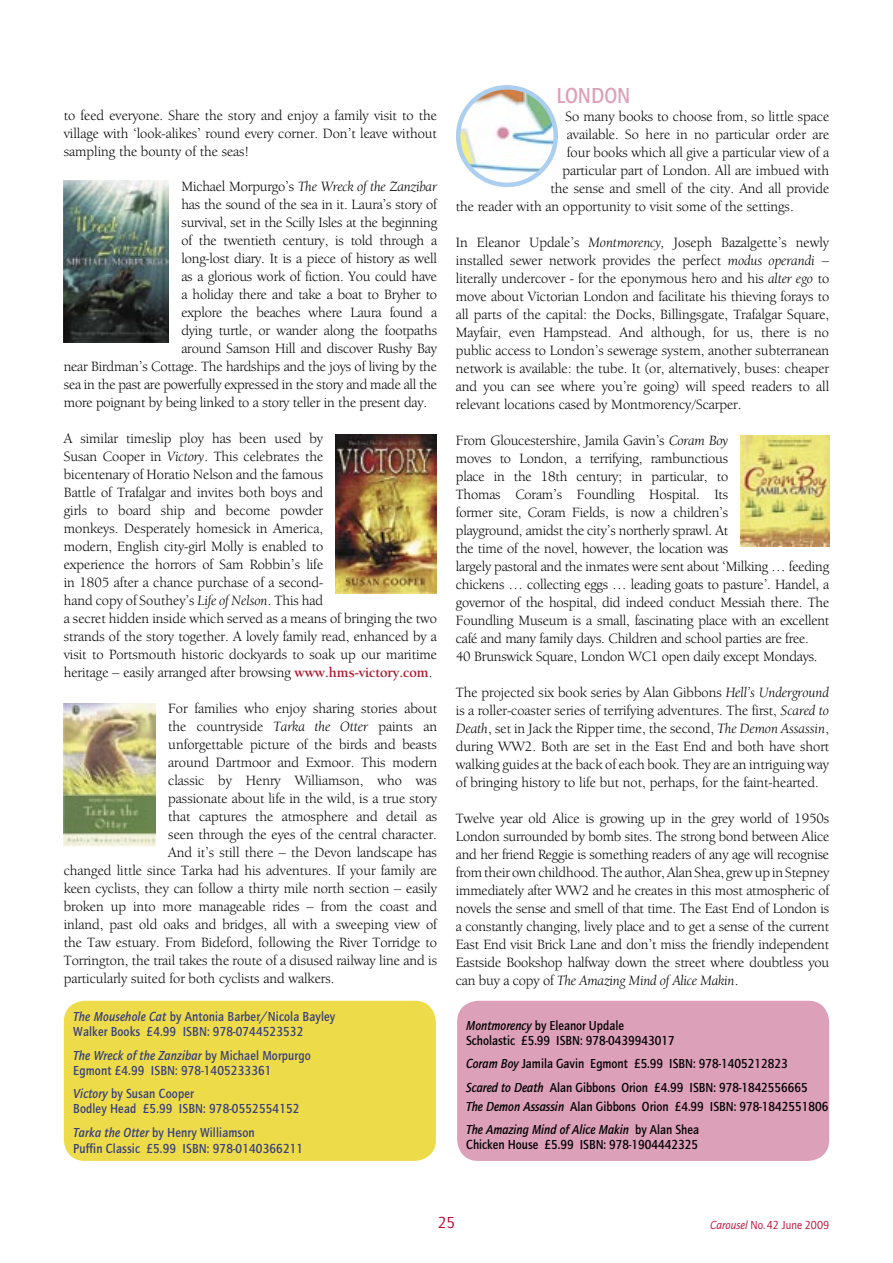
<style>
.page{position:relative;width:893px;height:1263px;background:#fff}
.page>*{position:absolute;margin:0;border:0;box-sizing:border-box;transform-origin:0 0}
.t1{font:700 22.5px "Quay Itc T";color:#dda0b9;scale:.9 1}
.t2{font:16.5px "Quay Itc T";color:#bd002b}
.t3{font:14.7px/18px "Berkeley Oldstyle IT Cby BT";color:#000;text-align:justify}
.t4{font:italic 14.7px "Berkeley Oldstyle IT Cby BT";letter-spacing:-.01em;color:#000}
.t5{font:700 13.5px/23.5px "Quay Itc T";color:#000;scale:.9 1}
.t6{font:700 13.5px/15px "Quay Itc T";letter-spacing:.01em;color:#373f7d;scale:.9 1}
.t7{font:12px "Quay Itc T";color:#bd002b;scale:.95 1}
.s1{font-style:normal}
.s2{font-style:italic}
.s3{font-weight:700;color:#a9192d}
</style>
<div class="page">
<div style="left:64px;top:1001px;width:372px;height:160px;background:#eedb4a;border-radius:21px"></div>
<div style="left:457px;top:1001px;width:372px;height:160px;background:#dda0b9;border-radius:21px"></div>
<svg style="left:456px;top:85px;width:102px;height:102px"></svg>
<img style="left:64px;top:180px;width:105px;height:162px">
<img style="left:336px;top:435px;width:101px;height:158px">
<img style="left:741px;top:436px;width:88px;height:110px">
<img style="left:64px;top:703px;width:92px;height:143px">
<p class="t3" style="left:64px;top:107px;width:375px">to feed everyone. Share the story and enjoy a family visit to the village with ‘look-alikes’ round every corner. Don’t leave without sampling the bounty of the seas!</p>
<p class="t4" style="left:181px;top:177px;width:257px"><span class="s1">Michael Morpurgo’s</span> The Wreck of the Zanzibar</p>
<p class="t3" style="left:181px;top:195px;width:257px">has the sound of the sea in it. Laura’s story of</p>
<p class="t3" style="left:181px;top:213px;width:257px">survival, set in the Scilly Isles at the beginning</p>
<p class="t3" style="left:181px;top:231px;width:257px">of the twentieth century, is told through a</p>
<p class="t3" style="left:181px;top:249px;width:257px">long-lost diary. It is a piece of history as well</p>
<p class="t3" style="left:181px;top:267px;width:257px">as a glorious work of fiction. You could have</p>
<p class="t3" style="left:181px;top:285px;width:257px">a holiday there and take a boat to Bryher to</p>
<p class="t3" style="left:181px;top:303px;width:257px">explore the beaches where Laura found a</p>
<p class="t3" style="left:181px;top:321px;width:257px">dying turtle, or wander along the footpaths</p>
<p class="t3" style="left:181px;top:339px;width:257px">around Samson Hill and discover Rushy Bay</p>
<p class="t3" style="left:64px;top:357px;width:375px">near Birdman’s Cottage. The hardships and the joys of living by the</p>
<p class="t3" style="left:64px;top:375px;width:375px">sea in the past are powerfully expressed in the story and made all the</p>
<p class="t3" style="left:64px;top:393px;width:365px">more poignant by being linked to a story teller in the present day.</p>
<p class="t3" style="left:64px;top:429px;width:375px;text-align:left">A similar timeslip ploy has been used by<br>Susan Cooper in <span class="s2">Victory</span>. This celebrates the<br>bicentenary of Horatio Nelson and the famous<br>Battle of Trafalgar and invites both boys and<br>girls to board ship and become powder<br>monkeys. Desperately homesick in America,<br>modern, English city-girl Molly is enabled to<br>experience the horrors of Sam Robbin’s life<br>in 1805 after a chance purchase of a second-<br>hand copy of Southey’s <span class="s2">Life of Nelson</span>. This had<br>a secret hidden inside which served as a means of bringing the two strands of the story together. A lovely family read, enhanced by a visit to Portsmouth historic dockyards to soak up our maritime heritage – easily arranged after browsing <span class="s3">www.hms-victory.com</span>.</p>
<p class="t3" style="left:168px;top:699px;width:270px">For families who enjoy sharing stories about</p>
<p class="t3" style="left:168px;top:717px;width:270px">the countryside <span class="s2">Tarka the Otter</span> paints an</p>
<p class="t3" style="left:168px;top:735px;width:270px">unforgettable picture of the birds and beasts</p>
<p class="t3" style="left:168px;top:753px;width:270px">around Dartmoor and Exmoor. This modern</p>
<p class="t3" style="left:168px;top:771px;width:270px">classic by Henry Williamson, who was</p>
<p class="t3" style="left:168px;top:789px;width:270px">passionate about life in the wild, is a true story</p>
<p class="t3" style="left:168px;top:807px;width:270px">that captures the atmosphere and detail as</p>
<p class="t3" style="left:168px;top:825px;width:270px">seen through the eyes of the central character.</p>
<p class="t3" style="left:168px;top:843px;width:270px">And it’s still there – the Devon landscape has</p>
<p class="t3" style="left:64px;top:861px;width:375px">changed little since Tarka had his adventures. If your family are</p>
<p class="t3" style="left:64px;top:879px;width:375px">keen cyclists, they can follow a thirty mile north section – easily</p>
<p class="t3" style="left:64px;top:897px;width:375px">broken up into more manageable rides – from the coast and</p>
<p class="t3" style="left:64px;top:915px;width:375px">inland, past old oaks and bridges, all with a sweeping view of</p>
<p class="t3" style="left:64px;top:933px;width:375px">the Taw estuary. From Bideford, following the River Torridge to</p>
<p class="t3" style="left:64px;top:951px;width:375px">Torrington, the trail takes the route of a disused railway line and is</p>
<p class="t3" style="left:64px;top:969px;width:272px">particularly suited for both cyclists and walkers.</p>
<p class="t6" style="left:73px;top:1009px;width:293px"><span class="s2">The Mousehole Cat</span> by Antonia Barber/Nicola Bayley<br>Walker Books £4.99 ISBN: 978-0744523532</p>
<p class="t6" style="left:73px;top:1047px;width:265px"><span class="s2">The Wreck of the Zanzibar</span> by Michael Morpurgo<br>Egmont £4.99 ISBN: 978-1405233361</p>
<p class="t6" style="left:73px;top:1086px;width:253px"><span class="s2">Victory</span> by Susan Cooper<br>Bodley Head £5.99 ISBN: 978-0552554152</p>
<p class="t6" style="left:73px;top:1124px;width:257px;line-height:15.8px"><span class="s2">Tarka the Otter</span> by Henry Williamson<br>Puffin Classic £5.99 ISBN: 978-0140366211</p>
<h1 class="t1" style="left:556px;top:82px;width:84px">LONDON</h1>
<p class="t3" style="left:565px;top:107px;width:265px">So many books to choose from, so little space</p>
<p class="t3" style="left:567px;top:125px;width:264px">available. So here in no particular order are</p>
<p class="t3" style="left:567px;top:143px;width:264px">four books which all give a particular view of a</p>
<p class="t3" style="left:562px;top:161px;width:268px">particular part of London. All are imbued with</p>
<p class="t3" style="left:550px;top:179px;width:280px">the sense and smell of the city. And all provide</p>
<p class="t3" style="left:456px;top:197px;width:339px">the reader with an opportunity to visit some of the settings.</p>
<p class="t3" style="left:456px;top:233px;width:375px">In Eleanor Updale’s <span class="s2">Montmorency,</span> Joseph Bazalgette’s newly installed sewer network provides the perfect <span class="s2">modus operandi</span> – literally undercover - for the eponymous hero and his <span class="s2">alter ego</span> to move about Victorian London and facilitate his thieving forays to all parts of the capital: the Docks, Billingsgate, Trafalgar Square, Mayfair, even Hampstead. And although, for us, there is no public access to London’s sewerage system, another subterranean network is available: the tube. It (or, alternatively, buses: cheaper and you can see where you’re going) will speed readers to all relevant locations cased by Montmorency/Scarper.</p>
<p class="t3" style="left:456px;top:431px;width:375px;text-align:left">From Gloucestershire, Jamila Gavin’s <span class="s2">Coram Boy<br></span>moves to London, a terrifying, rambunctious<br>place in the 18th century; in particular, to<br>Thomas Coram’s Foundling Hospital. Its<br>former site, Coram Fields, is now a children’s<br>playground, amidst the city’s northerly sprawl. At<br>the time of the novel, however, the location was<br>largely pastoral and the inmates were sent about ‘Milking … feeding chickens … collecting eggs … leading goats to pasture’. Handel, a governor of the hospital, did indeed conduct Messiah there. The Foundling Museum is a small, fascinating place with an excellent café and many family days. Children and school parties are free.<br>40 Brunswick Square, London WC1 open daily except Mondays.</p>
<p class="t3" style="left:456px;top:683px;width:375px">The projected six book series by Alan Gibbons <span class="s2">Hell’s Underground </span>is a roller-coaster series of terrifying adventures. The first, <span class="s2">Scared to Death</span>, set in Jack the Ripper time, the second, <span class="s2">The Demon Assassin</span>, during WW2. Both are set in the East End and both have short walking guides at the back of each book. They are an intriguing way of bringing history to life but not, perhaps, for the faint-hearted.</p>
<p class="t3" style="left:456px;top:809px;width:375px">Twelve year old Alice is growing up in the grey world of 1950s London surrounded by bomb sites. The strong bond between Alice and her friend Reggie is something readers of any age will recognise from their own childhood. The author, Alan Shea, grew up in Stepney immediately after WW2 and he creates in this most atmospheric of novels the sense and smell of that time. The East End of London is a constantly changing, lively place and to get a sense of the current East End visit Brick Lane and don’t miss the friendly independent Eastside Bookshop halfway down the street where doubtless you can buy a copy of <span class="s2">The Amazing Mind of Alice Makin</span>.</p>
<p class="t5" style="left:466px;top:1017px;width:233px;line-height:15px"><span class="s2">Montmorency</span> by Eleanor Updale<br>Scholastic £5.99 ISBN: 978-0439943017</p>
<p class="t5" style="left:466px;top:1052px;width:381px"><span class="s2">Coram Boy</span> Jamila Gavin Egmont £5.99 ISBN: 978-1405212823<br><span class="s2">Scared to Death</span> Alan Gibbons Orion £4.99 ISBN: 978-1842556665</p>
<p class="t5" style="left:466px;top:1094px;width:404px"><span class="s2">The Demon Assassin</span> Alan Gibbons Orion £4.99 ISBN: 978-1842551806<br><span class="s2">The Amazing Mind of Alice Makin</span> by Alan Shea</p>
<p class="t5" style="left:466px;top:1133px;width:259px">Chicken House £5.99 ISBN: 978-1904442325</p>
<p class="t2" style="left:438px;top:1213px;width:19px">25</p>
<p class="t7" style="left:710px;top:1218px;width:127px"><span class="s2">Carousel</span> No.42 June 2009</p>
</div>
